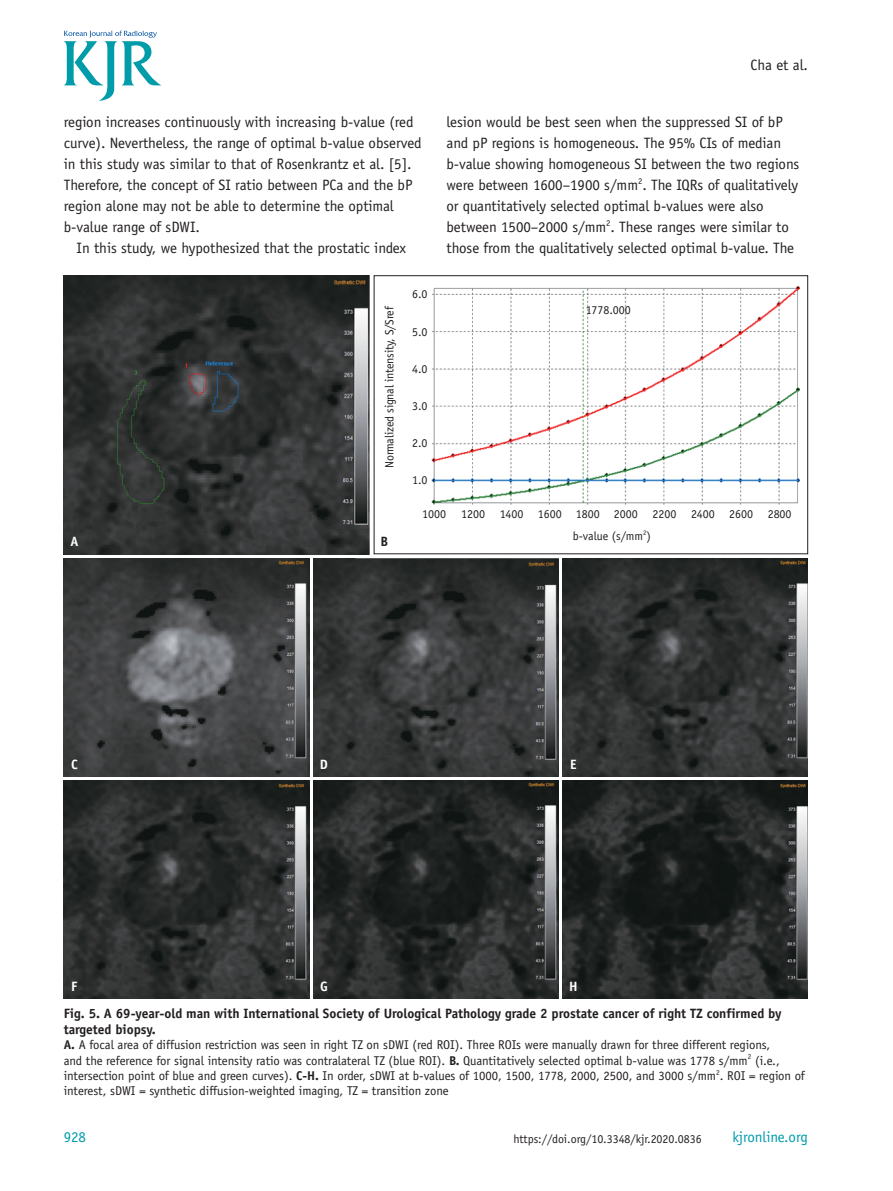
<style>
.page{position:relative;width:893px;height:1191px;background:#fff}
.page>*{position:absolute;margin:0;border:0;box-sizing:border-box;transform-origin:0 0}
.t1{font:15px/21px "Officina Sans Std";letter-spacing:-.005em;color:#231f20}
.t2{font:15px "Officina Sans Std";letter-spacing:-.005em;color:#009caa}
.t3{font:700 13.5px/16.2px "Officina Sans Std";letter-spacing:-.005em;color:#231f20}
.t4{font:700 13.5px "Officina Sans Std";color:#fff}
.t5{font:12.75px/15.3px "Officina Sans Std";letter-spacing:-.005em;color:#231f20}
.t6{font:12px/21.6px "Officina Sans Std";letter-spacing:-.005em;color:#231f20}
.s1{font-weight:700}
</style>
<div class="page">
<svg style="left:64px;top:31px;width:97px;height:70px"></svg>
<img style="left:431px;top:285px;width:369px;height:220px">
<div style="left:374px;top:275px;width:434px;height:279px;border:1px solid #231f20"></div>
<img style="left:64px;top:275px;width:306px;height:279px">
<img style="left:64px;top:558px;width:245px;height:218px">
<img style="left:64px;top:780px;width:245px;height:218px">
<img style="left:313px;top:558px;width:245px;height:218px">
<img style="left:313px;top:780px;width:245px;height:218px">
<img style="left:563px;top:558px;width:245px;height:218px">
<img style="left:563px;top:780px;width:245px;height:218px">
<p class="t1" style="left:64px;top:112px;width:351px">region increases continuously with increasing b-value (red</p>
<p class="t1" style="left:64px;top:133px;width:359px">curve). Nevertheless, the range of optimal b-value observed</p>
<p class="t1" style="left:64px;top:154px;width:349px">in this study was similar to that of Rosenkrantz et al. [5].</p>
<p class="t1" style="left:64px;top:175px;width:350px">Therefore, the concept of SI ratio between PCa and the bP</p>
<p class="t1" style="left:64px;top:196px;width:332px">region alone may not be able to determine the optimal</p>
<p class="t1" style="left:64px;top:217px;width:138px">b-value range of sDWI.</p>
<p class="t1" style="left:77px;top:238px;width:331px">In this study, we hypothesized that the prostatic index</p>
<p class="t6" style="left:379px;top:468px;width:163px;rotate:-90deg">Normalized signal intensity, S/Sref</p>
<p class="t6" style="left:412px;top:283px;width:17px">6.0</p>
<p class="t6" style="left:412px;top:321px;width:17px">5.0</p>
<p class="t6" style="left:412px;top:358px;width:17px">4.0</p>
<p class="t6" style="left:412px;top:395px;width:17px">3.0</p>
<p class="t6" style="left:412px;top:432px;width:17px">2.0</p>
<p class="t6" style="left:412px;top:469px;width:17px">1.0</p>
<p class="t1" style="left:750px;top:54px;width:59px">Cha et al.</p>
<p class="t1" style="left:446px;top:112px;width:354px">lesion would be best seen when the suppressed SI of bP and pP regions is homogeneous. The 95% CIs of median b-value showing homogeneous SI between the two regions were between 1600–1900 s/mm<sup>2</sup>. The IQRs of qualitatively or quantitatively selected optimal b-values were also between 1500–2000 s/mm<sup>2</sup>. These ranges were similar to those from the qualitatively selected optimal b-value. The</p>
<p class="t6" style="left:586px;top:299px;width:47px">1778.000</p>
<p class="t4" style="left:70px;top:533px;width:10px">A</p>
<p class="t3" style="left:381px;top:533px;width:9px">B</p>
<p class="t6" style="left:422px;top:503px;width:25px">1000</p>
<p class="t6" style="left:573px;top:503px;width:220px;text-indent:-112px">1200 1400 1600 1800 2000 2200 2400 2600 2800 b-value (s/mm<sup>2</sup>)</p>
<p class="t4" style="left:71px;top:755px;width:8px">C</p>
<p class="t4" style="left:320px;top:755px;width:10px">D</p>
<p class="t4" style="left:570px;top:755px;width:8px">E</p>
<p class="t4" style="left:71px;top:978px;width:8px">F</p>
<p class="t4" style="left:320px;top:978px;width:9px">G</p>
<p class="t4" style="left:569px;top:978px;width:10px">H</p>
<p class="t3" style="left:64px;top:1004px;width:719px">Fig. 5. A 69-year-old man with International Society of Urological Pathology grade 2 prostate cancer of right TZ confirmed by targeted biopsy.</p>
<p class="t5" style="left:64px;top:1037px;width:743px"><span class="s1">A.</span> A focal area of diffusion restriction was seen in right TZ on sDWI (red ROI). Three ROIs were manually drawn for three different regions,<br>and the reference for signal intensity ratio was contralateral TZ (blue ROI). <span class="s1">B.</span> Quantitatively selected optimal b-value was 1778 s/mm<sup>2</sup> (i.e., intersection point of blue and green curves). <span class="s1">C-H.</span> In order, sDWI at b-values of 1000, 1500, 1778, 2000, 2500, and 3000 s/mm<sup>2</sup>. ROI = region of interest, sDWI = synthetic diffusion-weighted imaging, TZ = transition zone</p>
<p class="t2" style="left:64px;top:1128px;width:24px">928</p>
<p class="t6" style="left:513px;top:1128px;width:190px">https://doi.org/10.3348/kjr.2020.0836</p>
<p class="t2" style="left:732px;top:1128px;width:77px">kjronline.org</p>
</div>
